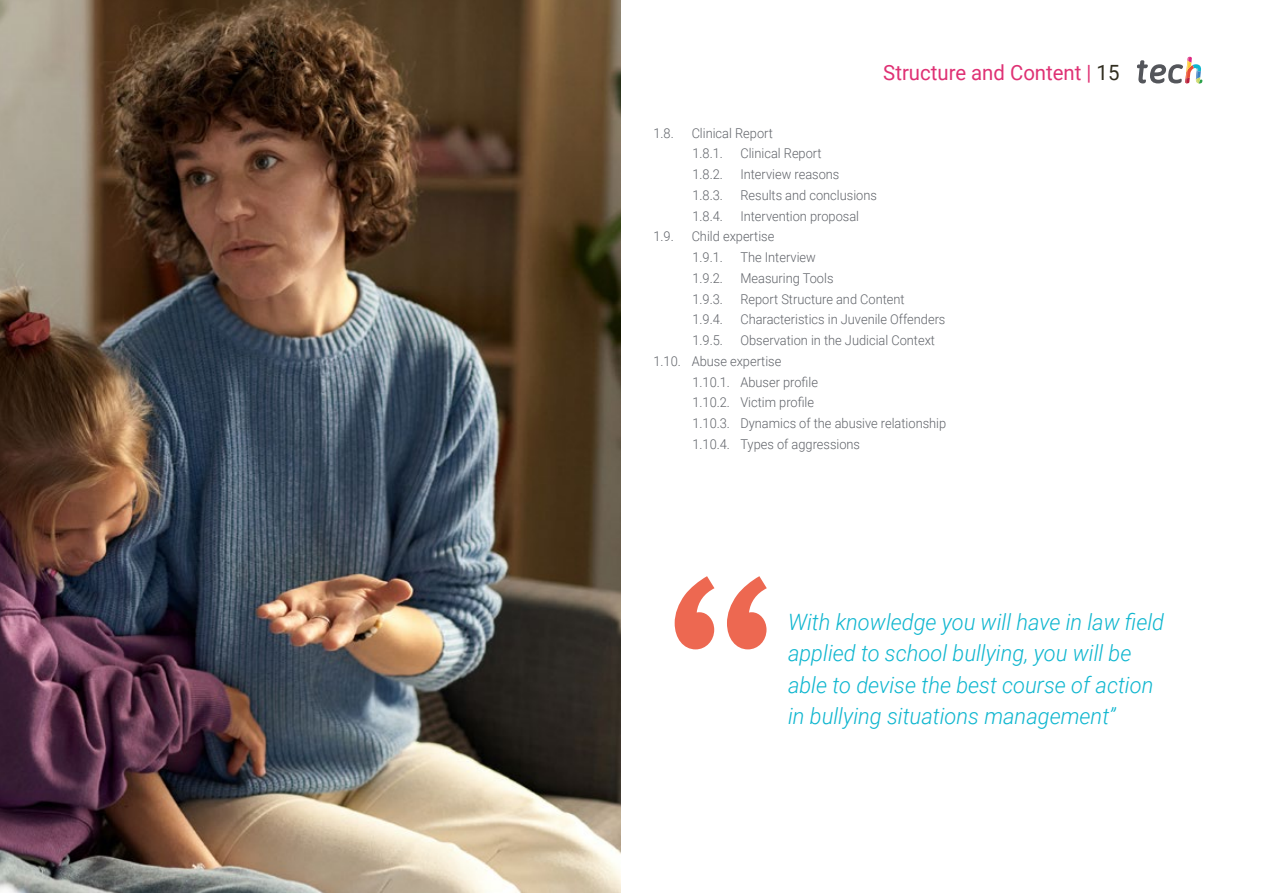
<style>
.page{position:relative;width:1263px;height:893px;background:#fff}
.page>*{position:absolute;margin:0;border:0;box-sizing:border-box;transform-origin:0 0}
.t1{font:italic 300 22.5px/31.5px "Roboto";color:#0fb6cf}
.t2{font:21px "Roboto";color:#df3174}
.t3{font:300 13.5px/20.7px "Roboto";color:#61646a;scale:.95 1}
.s1{color:#312e20}
</style>
<div class="page">
<svg style="left:1137px;top:57px;width:65px;height:27px"></svg>
<svg style="left:675px;top:576px;width:92px;height:73px"></svg>
<img style="left:0;top:0;width:621px;height:893px">
<p class="t3" style="left:653px;top:122px;width:23px">1.8.</p>
<p class="t3" style="left:692px;top:122px;width:87px">Clinical Report<br>1.8.1.</p>
<p class="t3" style="left:740px;top:143px;width:87px">Clinical Report</p>
<h2 class="t2" style="left:883px;top:57px;width:238px">Structure and Content | <span class="s1">15</span></h2>
<p class="t3" style="left:692px;top:164px;width:34px">1.8.2.</p>
<p class="t3" style="left:740px;top:164px;width:106px">Interview reasons</p>
<p class="t3" style="left:692px;top:184px;width:34px">1.8.3.</p>
<p class="t3" style="left:740px;top:184px;width:145px">Results and conclusions</p>
<p class="t3" style="left:692px;top:205px;width:34px">1.8.4.</p>
<p class="t3" style="left:740px;top:205px;width:126px">Intervention proposal</p>
<p class="t3" style="left:653px;top:226px;width:23px">1.9.</p>
<p class="t3" style="left:692px;top:226px;width:89px">Child expertise<br>1.9.1.</p>
<p class="t3" style="left:740px;top:247px;width:81px">The Interview</p>
<p class="t3" style="left:692px;top:267px;width:34px">1.9.2.</p>
<p class="t3" style="left:740px;top:267px;width:100px">Measuring Tools</p>
<p class="t3" style="left:692px;top:288px;width:34px">1.9.3.</p>
<p class="t3" style="left:740px;top:288px;width:174px">Report Structure and Content</p>
<p class="t3" style="left:692px;top:309px;width:34px">1.9.4.</p>
<p class="t3" style="left:740px;top:309px;width:217px">Characteristics in Juvenile Offenders</p>
<p class="t3" style="left:692px;top:330px;width:34px">1.9.5.</p>
<p class="t3" style="left:740px;top:330px;width:206px">Observation in the Judicial Context</p>
<p class="t3" style="left:653px;top:350px;width:136px">1.10. Abuse expertise</p>
<p class="t3" style="left:692px;top:371px;width:134px">1.10.1. Abuser profile</p>
<p class="t3" style="left:692px;top:392px;width:130px">1.10.2. Victim profile</p>
<p class="t3" style="left:692px;top:413px;width:269px">1.10.3. Dynamics of the abusive relationship</p>
<p class="t3" style="left:692px;top:433px;width:178px">1.10.4. Types of aggressions</p>
<h1 class="t1" style="left:788px;top:605px;width:378px">With knowledge you will have in law field applied to school bullying, you will be able to devise the best course of action in bullying situations management”</h1>
</div>
